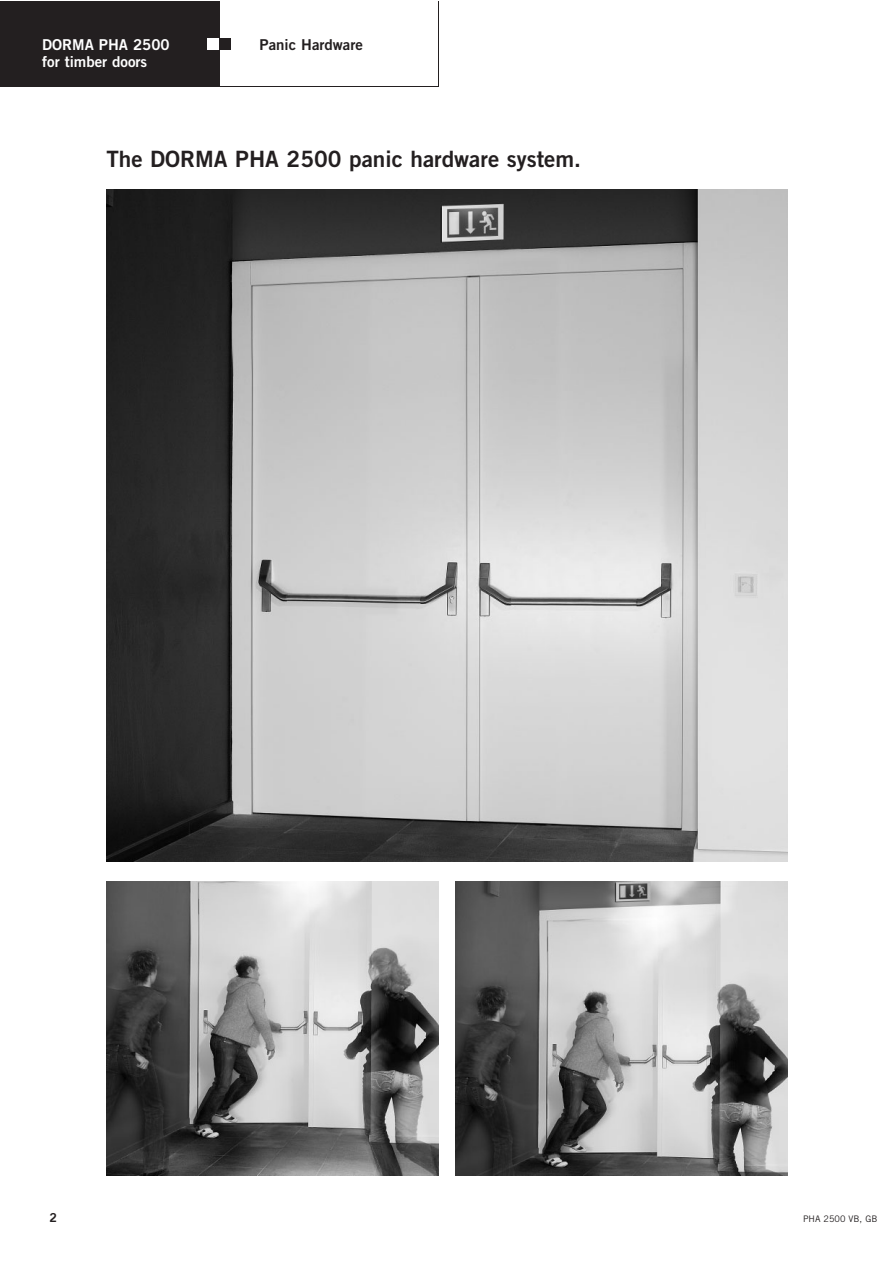
<style>
.page{position:relative;width:893px;height:1263px;background:#fff}
.page>*{position:absolute;margin:0;border:0;box-sizing:border-box;transform-origin:0 0}
.t1{font:22.5px "Trade Gothic Bold Two";color:#231f20}
.t2{font:15px/16.5px "Trade Gothic Bold Two";color:#fff}
.t3{font:15px "Trade Gothic Bold Two";color:#231f20}
.t4{font:12.3px "Trade Gothic Bold Two";color:#231f20}
.t5{font:9px "Trade Gothic";color:#231f20}
</style>
<div class="page">
<div style="left:0;top:2px;width:219px;height:85px;background:#231f20"></div>
<div style="left:219px;top:38px;width:12px;height:12px;background:#231f20"></div>
<div style="left:207px;top:38px;width:12px;height:12px;background:#fff"></div>
<img style="left:106px;top:190px;width:681px;height:671px">
<img style="left:107px;top:882px;width:331px;height:294px">
<img style="left:455px;top:882px;width:332px;height:294px">
<p class="t2" style="left:42px;top:38px;width:129px">DORMA PHA 2500 for timber doors</p>
<p class="t3" style="left:259px;top:39px;width:105px">Panic Hardware</p>
<p class="t1" style="left:106px;top:150px;width:476px">The DORMA PHA 2500 panic hardware system.</p>
<p class="t4" style="left:49px;top:1213px;width:9px">2</p>
<p class="t5" style="left:803px;top:1216px;width:76px">PHA 2500 VB, GB</p>
</div>
